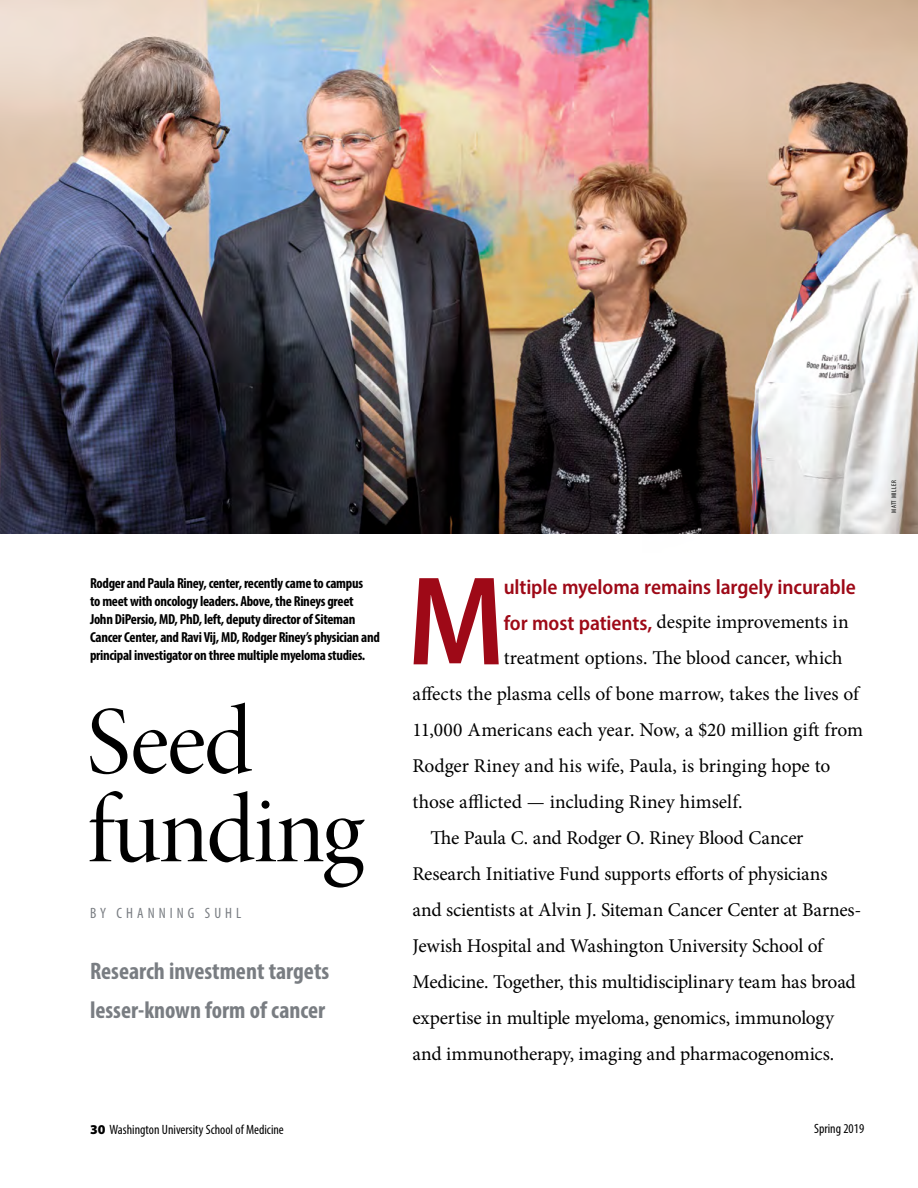
<style>
.page{position:relative;width:918px;height:1188px;background:#fff}
.page>*{position:absolute;margin:0;border:0;box-sizing:border-box;transform-origin:0 0}
.t1{font:600 semi-condensed 127.8px "Myriad Pro";color:#9e0917}
.t2{font:97.5px/88.5px "Minion Pro Disp";letter-spacing:-.02em;color:#000}
.t3{font:700 condensed 24px/39px "Myriad Pro";color:#797d82}
.t4{font:600 semi-condensed 21px "Myriad Pro";letter-spacing:-.005em;color:#9e0917}
.t5{font:19.5px "Minion Pro";letter-spacing:-.01em;color:#000}
.t6{font:condensed 15px "Myriad Pro";letter-spacing:.27em;color:#797d82}
.t7{font:700 condensed 14.55px/18px "Myriad Pro";letter-spacing:-.02em;color:#000}
.t8{font:condensed 13.5px "Myriad Pro";color:#000}
.t9{font:condensed 6.75px "Myriad Pro";letter-spacing:.07em;color:#000}
.s1{font-family:"Myriad Pro";font-weight:600;font-stretch:semi-condensed;font-size:21px;color:#9e0917}
.s2{font-weight:900;font-stretch:normal}
</style>
<div class="page">
<img style="left:0;top:0;width:918px;height:534px">
<p class="t7" style="left:90px;top:573px;width:291px">Rodger and Paula Riney, center, recently came to campus<br>to meet with oncology leaders. Above, the Rineys greet John DiPersio, MD, PhD, left, deputy director of Siteman Cancer Center, and Ravi Vij, MD, Rodger Riney’s physician and principal investigator on three multiple myeloma studies.</p>
<h2 class="t2" style="left:87px;top:699px;width:279px">Seed funding</h2>
<p class="t6" style="left:90px;top:904px;width:153px">BY CHANNING SUHL</p>
<p class="t3" style="left:90px;top:951px;width:241px">Research investment targets lesser-known form of cancer</p>
<h1 class="t1" style="left:407px;top:541px;width:99px">M</h1>
<p class="t4" style="left:504px;top:574px;width:354px">ultiple myeloma remains largely incurable</p>
<p class="t5" style="left:504px;top:609px;width:346px"><span class="s1">for most patients,</span> despite improvements in</p>
<p class="t5" style="left:504px;top:645px;width:340px">treatment options. The blood cancer, which</p>
<p class="t5" style="left:413px;top:681px;width:448px">affects the plasma cells of bone marrow, takes the lives of</p>
<p class="t5" style="left:413px;top:717px;width:452px">11,000 Americans each year. Now, a $20 million gift from</p>
<p class="t5" style="left:413px;top:753px;width:419px">Rodger Riney and his wife, Paula, is bringing hope to</p>
<p class="t5" style="left:413px;top:789px;width:331px">those afflicted — including Riney himself.</p>
<p class="t5" style="left:431px;top:825px;width:374px">The Paula C. and Rodger O. Riney Blood Cancer</p>
<p class="t5" style="left:413px;top:861px;width:416px">Research Initiative Fund supports efforts of physicians</p>
<p class="t5" style="left:413px;top:897px;width:450px">and scientists at Alvin J. Siteman Cancer Center at Barnes-</p>
<p class="t5" style="left:413px;top:933px;width:412px">Jewish Hospital and Washington University School of</p>
<p class="t5" style="left:413px;top:969px;width:445px">Medicine. Together, this multidisciplinary team has broad</p>
<p class="t5" style="left:413px;top:1005px;width:423px">expertise in multiple myeloma, genomics, immunology</p>
<p class="t5" style="left:413px;top:1041px;width:423px">and immunotherapy, imaging and pharmacogenomics.</p>
<p class="t8" style="left:90px;top:1121px;width:195px"><span class="s2">30</span> Washington University School of Medicine</p>
<p class="t8" style="left:814px;top:1121px;width:52px">Spring 2019</p>
<p class="t9" style="left:890px;top:513px;width:34px;rotate:-90deg">MATT MILLER</p>
</div>
